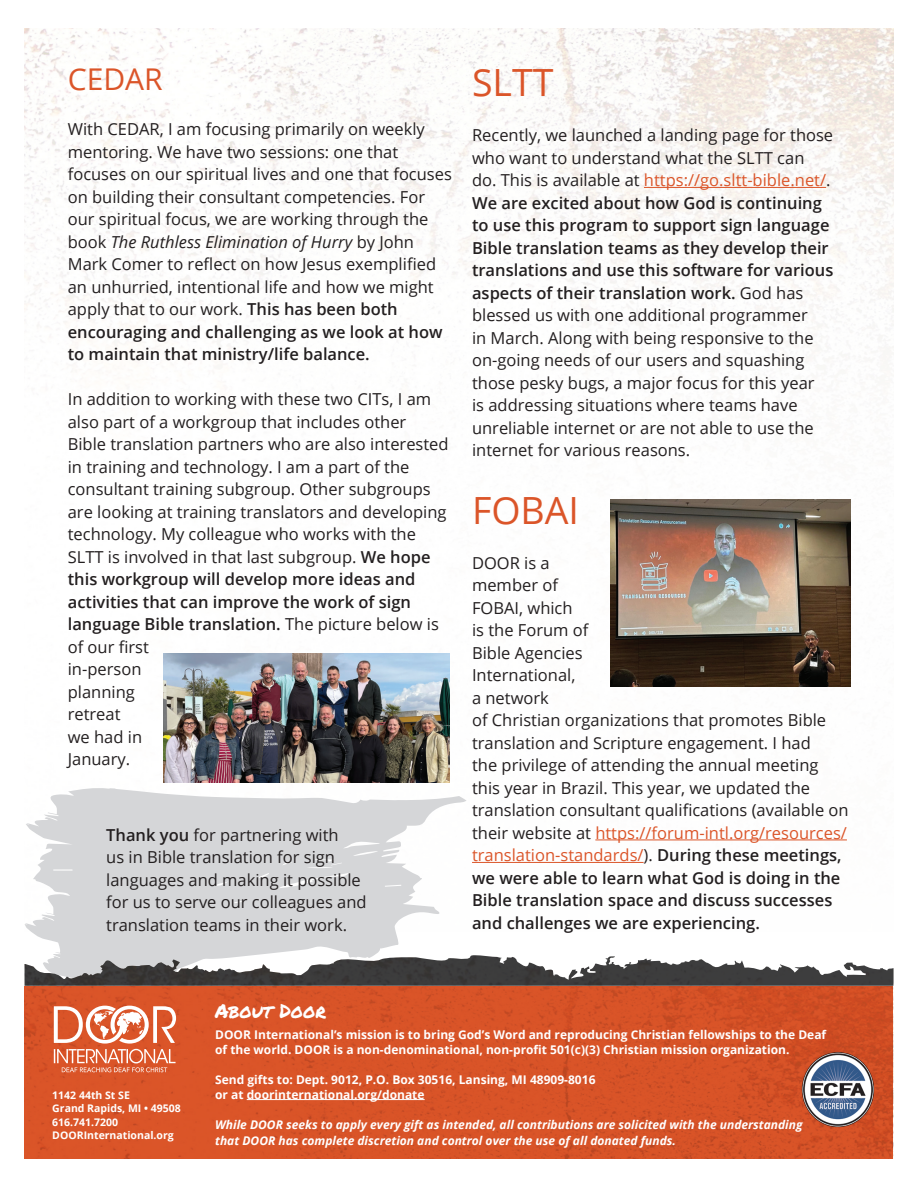
<style>
.page{position:relative;width:918px;height:1188px;background:#fff}
.page>*{position:absolute;margin:0;border:0;box-sizing:border-box;transform-origin:0 0}
.t1{font:37.5px "Open Sans";color:#db5529}
.t2{font:30px "Open Sans";color:#db5529}
.t3{font:19.5px "Permanent Marker";color:#fff}
.t4{font:16.5px/22.5px "Open Sans";color:#231f20}
.t5{font:700 12px/15px "Open Sans";color:#fff}
.t6{font:italic 700 12px/16.2px "Open Sans";color:#fff}
.t7{font:700 10.5px/13.5px "Open Sans";color:#fff}
.s1{font-style:italic}
.s2{font-weight:600}
.s3{color:#db5529}
</style>
<div class="page">
<img style="left:25px;top:28px;width:868px;height:928px">
<img style="left:25px;top:986px;width:869px;height:173px">
<hr style="left:247px;top:1099px;width:178px;height:1px;background:#fff">
<svg style="left:54px;top:1006px;width:122px;height:66px"></svg>
<img style="left:799px;top:1051px;width:76px;height:78px">
<hr style="left:644px;top:187px;width:182px;height:1px;background:#db5529">
<hr style="left:595px;top:840px;width:252px;height:1px;background:#db5529">
<hr style="left:472px;top:862px;width:172px;height:1px;background:#db5529">
<img style="left:163px;top:653px;width:286px;height:130px">
<img style="left:611px;top:500px;width:240px;height:186px">
<svg style="left:25px;top:787px;width:442px;height:169px;fill:#d5d6d8"></svg>
<svg style="left:25px;top:956px;width:869px;height:30px"></svg>
<p class="t2" style="left:68px;top:59px;width:97px">CEDAR</p>
<p class="t4" style="left:68px;top:118px;width:386px">With CEDAR, I am focusing primarily on weekly mentoring. We have two sessions: one that focuses on our spiritual lives and one that focuses on building their consultant competencies. For our spiritual focus, we are working through the book <span class="s1">The Ruthless Elimination of Hurry</span> by John Mark Comer to reflect on how Jesus exemplified an unhurried, intentional life and how we might apply that to our work. <span class="s2">This has been both encouraging and challenging as we look at how to maintain that ministry/life balance.</span></p>
<p class="t4" style="left:68px;top:388px;width:382px">In addition to working with these two CITs, I am also part of a workgroup that includes other Bible translation partners who are also interested in training and technology. I am a part of the consultant training subgroup. Other subgroups are looking at training translators and developing technology. My colleague who works with the SLTT is involved in that last subgroup. <span class="s2">We hope this workgroup will develop more ideas and activities that can improve the work of sign language Bible translation.</span> The picture below is of our first<br>in-person<br>planning<br>retreat<br>we had in<br>January.</p>
<p class="t4" style="left:106px;top:823px;width:262px"><span class="s2">Thank you</span> for partnering with<br>us in Bible translation for sign languages and making it possible for us to serve our colleagues and translation teams in their work.</p>
<p class="t1" style="left:472px;top:57px;width:83px">SLTT</p>
<p class="t4" style="left:472px;top:124px;width:363px">Recently, we launched a landing page for those who want to understand what the SLTT can<br>do. This is available at <span class="s3">https://go.sltt-bible.net/</span>.<br><span class="s2">We are excited about how God is continuing to use this program to support sign language Bible translation teams as they develop their translations and use this software for various aspects of their translation work.</span> God has blessed us with one additional programmer<br>in March. Along with being responsive to the on-going needs of our users and squashing those pesky bugs, a major focus for this year<br>is addressing situations where teams have unreliable internet or are not able to use the internet for various reasons.</p>
<p class="t1" style="left:472px;top:484px;width:109px">FOBAI</p>
<p class="t4" style="left:472px;top:551px;width:378px">DOOR is a<br>member of<br>FOBAI, which<br>is the Forum of<br>Bible Agencies<br>International,<br>a network<br>of Christian organizations that promotes Bible translation and Scripture engagement. I had<br>the privilege of attending the annual meeting this year in Brazil. This year, we updated the translation consultant qualifications (available on their website at <span class="s3">https://forum-intl.org/resources/ translation-standards/</span>). <span class="s2">During these meetings, we were able to learn what God is doing in the<br>Bible translation space and discuss successes and challenges we are experiencing.</span></p>
<p class="t7" style="left:52px;top:1088px;width:130px">1142 44th St SE<br>Grand Rapids, MI • 49508<br>616.741.7200<br>DOORInternational.org</p>
<p class="t3" style="left:215px;top:996px;width:112px">About Door</p>
<p class="t5" style="left:215px;top:1027px;width:613px">DOOR International’s mission is to bring God’s Word and reproducing Christian fellowships to the Deaf of the world. DOOR is a non-denominational, non-profit 501(c)(3) Christian mission organization.</p>
<p class="t5" style="left:215px;top:1072px;width:382px">Send gifts to: Dept. 9012, P.O. Box 30516, Lansing, MI 48909-8016 or at doorinternational.org/donate</p>
<p class="t6" style="left:215px;top:1116px;width:589px">While DOOR seeks to apply every gift as intended, all contributions are solicited with the understanding that DOOR has complete discretion and control over the use of all donated funds.</p>
</div>
